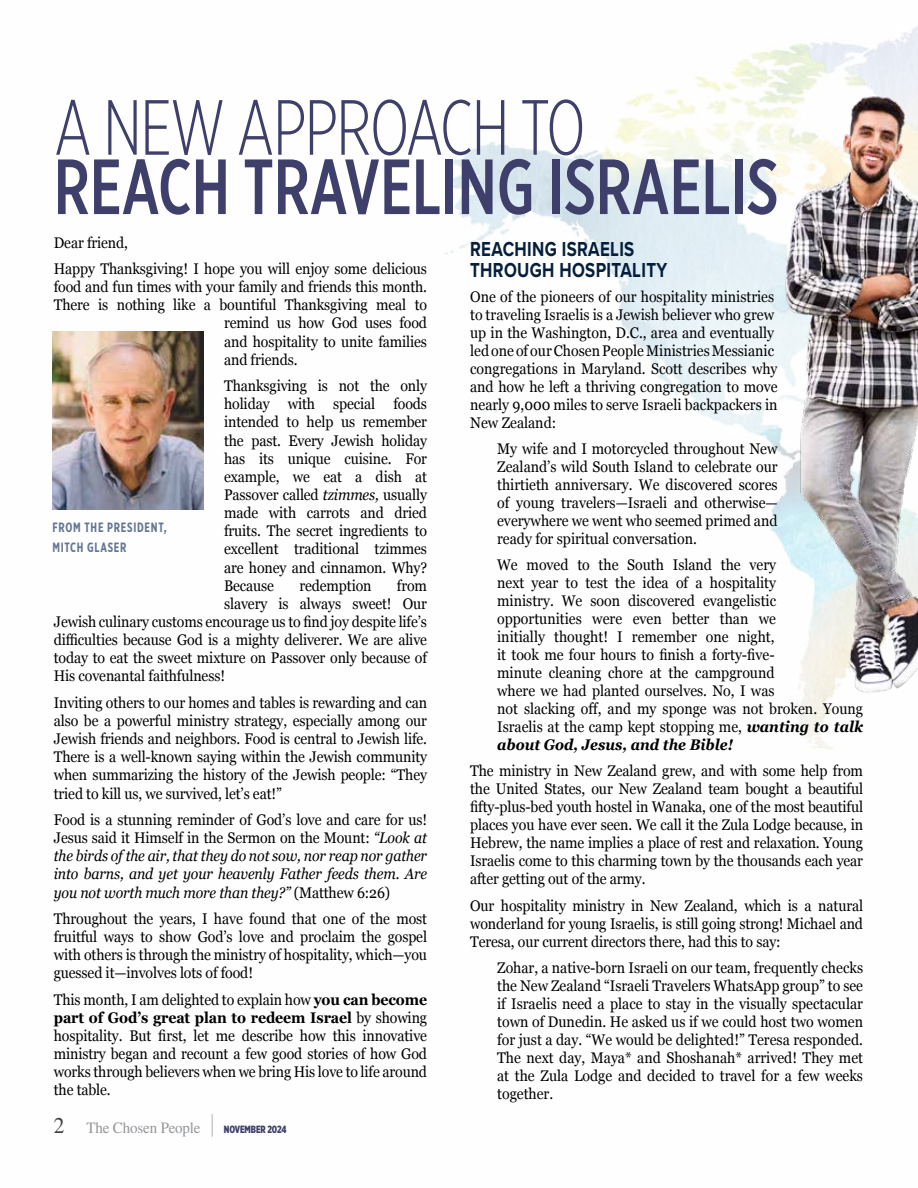
<style>
.page{position:relative;width:918px;height:1188px;background:#fff}
.page>*{position:absolute;margin:0;border:0;box-sizing:border-box;transform-origin:0 0}
.t1{font:500 78px "Gotham X Narrow";color:#3f3f6c;scale:.9 1}
.t2{font:300 78px "Gotham X Narrow";letter-spacing:-.02em;color:#3f3f6c;scale:.9 1}
.t3{font:22.5px "STIX General";color:#414042;scale:.95 1}
.t4{font:700 21px/21px "Proxima Nova";letter-spacing:.02em;color:#041e3b;scale:.8 1}
.t5{font:15.75px "STIX General";letter-spacing:-.01em;color:#939598;scale:.95 1}
.t6{font:15.3px/18px "Georgia";color:#000;text-align:justify;scale:.92 1}
.t7{font:italic 15.3px/18.1px "Georgia";letter-spacing:-.01em;color:#000;text-align:justify;scale:.92 1}
.t8{font:700 13.5px/19.5px "Gotham X Narrow";letter-spacing:.06em;color:#657694;scale:.9 1}
.t9{font:900 10.5px "Gotham X Narrow";letter-spacing:-.01em;color:#3f3f6c;scale:.95 1}
.s1{font-style:italic}
.s2{font-weight:700;font-style:italic}
.s3{font-style:normal}
.s4{font-weight:700}
.s5{font-weight:700;font-size:31.5px}
</style>
<div class="page">
<img style="left:52px;top:26px;width:866px;height:723px">
<img style="left:700px;top:65px;width:218px;height:639px">
<img style="left:52px;top:331px;width:152px;height:178px">
<h1 class="t2" style="left:54px;top:81px;width:592px">A NEW APPROACH TO</h1>
<h1 class="t1" style="left:54px;top:139px;width:807px">REACH TRAVELING ISRAELIS</h1>
<p class="t6" style="left:54px;top:229px;width:407px;line-height:26.4px">Dear friend,<br>Happy Thanksgiving! I hope you will enjoy some delicious</p>
<p class="t6" style="left:54px;top:277px;width:407px">food and fun times with your family and friends this month.</p>
<p class="t6" style="left:54px;top:295px;width:407px">There is nothing like a bountiful Thanksgiving meal to</p>
<p class="t6" style="left:224px;top:314px;width:222px">remind us how God uses food</p>
<p class="t6" style="left:224px;top:332px;width:222px">and hospitality to unite families</p>
<p class="t6" style="left:224px;top:350px;width:81px">and friends.</p>
<p class="t6" style="left:224px;top:376px;width:222px">Thanksgiving is not the only holiday with special foods intended to help us remember the past. Every Jewish holiday has its unique cuisine. For example, we eat a dish at Passover called <span class="s1">tzimmes,</span> usually made with carrots and dried fruits. The secret ingredients to excellent traditional tzimmes are honey and cinnamon. Why?<br>Because</p>
<h3 class="t4" style="left:470px;top:238px;width:248px">REACHING ISRAELIS<br>THROUGH HOSPITALITY</h3>
<p class="t6" style="left:470px;top:287px;width:336px;text-align:left">One of the pioneers of our hospitality ministries to traveling Israelis is a Jewish believer who grew up in the Washington, D.C., area and eventually led one of our Chosen People Ministries Messianic congregations in Maryland. Scott describes why and how he left a thriving congregation to move nearly 9,000 miles to serve Israeli backpackers in New Zealand:</p>
<p class="t6" style="left:497px;top:439px;width:306px">My wife and I motorcycled throughout New Zealand’s wild South Island to celebrate our thirtieth anniversary. We discovered scores of young travelers—Israeli and otherwise— everywhere we went who seemed primed and ready for spiritual conversation.</p>
<p class="t6" style="left:497px;top:555px;width:399px;text-align:left">We moved to the South Island the very<br>next year to test the idea of a hospitality<br>ministry. We soon discovered evangelistic opportunities were even better than we<br>initially thought! I remember one night,<br>it took me four hours to finish a forty-five-<br>minute cleaning chore at the campground<br>where we had planted ourselves. No, I was<br>not slacking off, and my sponge was not broken. Young Israelis at the camp kept stopping me, <span class="s2">wanting to talk about God, Jesus, and the Bible!</span></p>
<p class="t6" style="left:470px;top:762px;width:429px">The ministry in New Zealand grew, and with some help from the United States, our New Zealand team bought a beautiful fifty-plus-bed youth hostel in Wanaka, one of the most beautiful places you have ever seen. We call it the Zula Lodge because, in Hebrew, the name implies a place of rest and relaxation. Young Israelis come to this charming town by the thousands each year after getting out of the army.</p>
<p class="t6" style="left:470px;top:896px;width:429px">Our hospitality ministry in New Zealand, which is a natural wonderland for young Israelis, is still going strong! Michael and Teresa, our current directors there, had this to say:</p>
<p class="t6" style="left:497px;top:958px;width:399px">Zohar, a native-born Israeli on our team, frequently checks the New Zealand “Israeli Travelers WhatsApp group” to see if Israelis need a place to stay in the visually spectacular town of Dunedin. He asked us if we could host two women for just a day. “We would be delighted!” Teresa responded.<br>The next day, Maya* and Shoshanah* arrived! They met at the Zula Lodge and decided to travel for a few weeks together.</p>
<p class="t8" style="left:52px;top:518px;width:129px">FROM THE PRESIDENT,<br>MITCH GLASER</p>
<p class="t6" style="left:299px;top:576px;width:80px">redemption</p>
<p class="t6" style="left:397px;top:576px;width:34px">from</p>
<p class="t6" style="left:224px;top:594px;width:222px">slavery is always sweet! Our</p>
<p class="t6" style="left:54px;top:612px;width:407px">Jewish culinary customs encourage us to find joy despite life’s</p>
<p class="t6" style="left:54px;top:630px;width:407px">difficulties because God is a mighty deliverer. We are alive</p>
<p class="t6" style="left:54px;top:648px;width:407px">today to eat the sweet mixture on Passover only because of</p>
<p class="t6" style="left:54px;top:667px;width:188px">His covenantal faithfulness!</p>
<p class="t6" style="left:54px;top:693px;width:407px">Inviting others to our homes and tables is rewarding and can also be a powerful ministry strategy, especially among our Jewish friends and neighbors. Food is central to Jewish life.<br>There is a well-known saying within the Jewish community when summarizing the history of the Jewish people: “They tried to kill us, we survived, let’s eat!”</p>
<p class="t7" style="left:54px;top:810px;width:407px"><span class="s3">Food is a stunning reminder of God’s love and care for us!<br>Jesus said it Himself in the Sermon on the Mount:</span> “Look at the birds of the air, that they do not sow, nor reap nor gather into barns, and yet your heavenly Father feeds them. Are you not worth much more than they?” <span class="s3">(Matthew 6:26)</span></p>
<p class="t6" style="left:54px;top:909px;width:407px">Throughout the years, I have found that one of the most fruitful ways to show God’s love and proclaim the gospel with others is through the ministry of hospitality, which—you guessed it—involves lots of food!</p>
<p class="t6" style="left:54px;top:990px;width:407px">This month, I am delighted to explain how <span class="s4">you can become part of God’s great plan to redeem Israel</span> by showing hospitality. But first, let me describe how this innovative ministry began and recount a few good stories of how God works through believers when we bring His love to life around the table.</p>
<p class="t5" style="left:86px;top:1117px;width:135px">The Chosen People <span class="s5">|</span></p>
<h2 class="t3" style="left:54px;top:1110px;width:13px">2</h2>
<p class="t9" style="left:224px;top:1122px;width:67px">NOVEMBER 2024</p>
</div>
